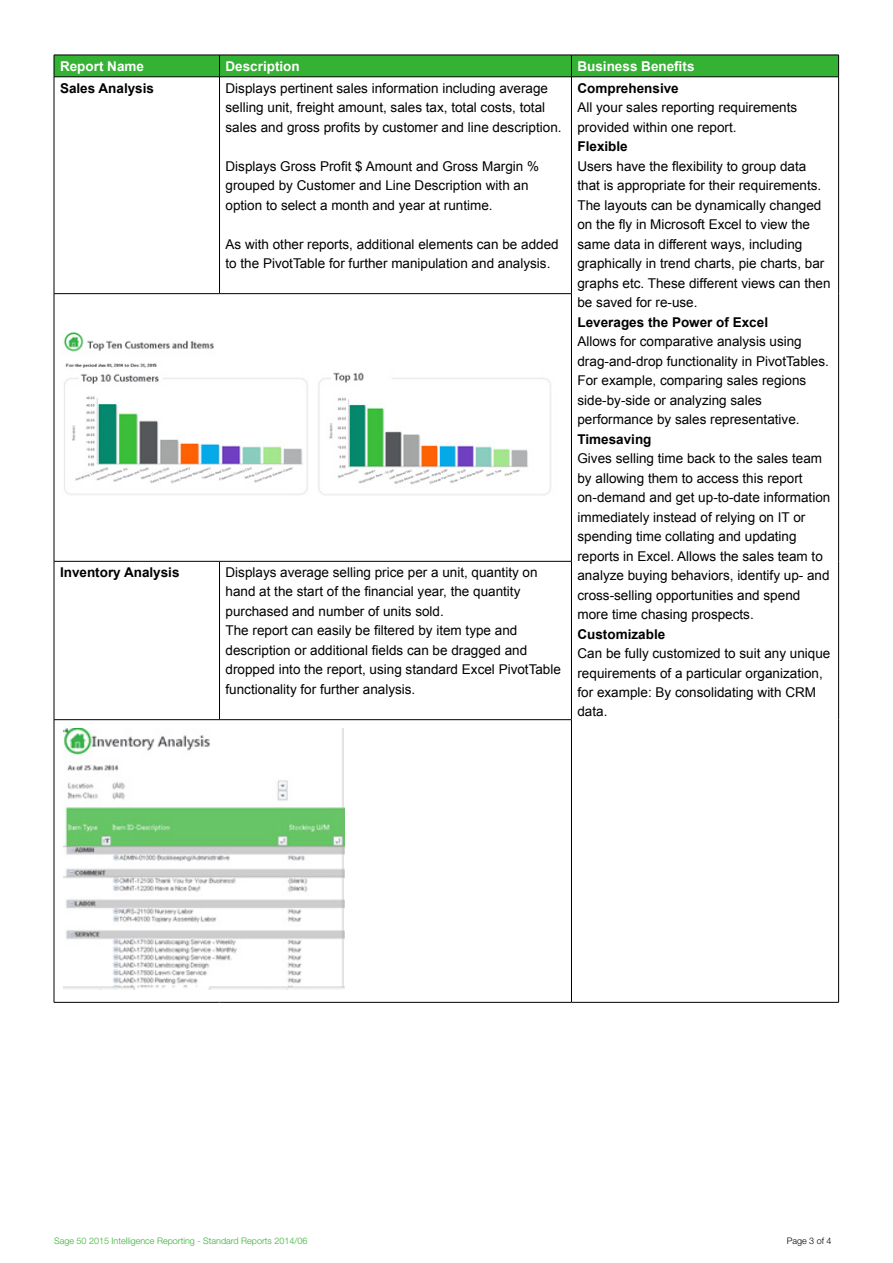
<style>
.page{position:relative;width:893px;height:1263px;background:#fff}
.page>*{position:absolute;margin:0;border:0;box-sizing:border-box;transform-origin:0 0}
.t1{font:13.5px/19.5px "Arial";color:#000}
.t2{font:700 13.5px "Arial";color:#000}
.t3{font:700 13.5px "Arial";color:#fff}
.t4{font:300 9px "Helvetica Neue LT Std";color:#34b233}
.t5{font:300 9px "Helvetica Neue LT Std";color:#000}
</style>
<div class="page">
<hr style="left:219px;top:561px;width:1px;height:158px;background:#000">
<hr style="left:571px;top:77px;width:268px;height:1px;background:#000">
<hr style="left:838px;top:77px;width:1px;height:217px;background:#000">
<hr style="left:838px;top:294px;width:1px;height:267px;background:#000">
<hr style="left:838px;top:561px;width:1px;height:159px;background:#000">
<hr style="left:838px;top:720px;width:1px;height:282px;background:#000">
<hr style="left:54px;top:561px;width:165px;height:1px;background:#000">
<hr style="left:219px;top:561px;width:353px;height:1px;background:#000">
<hr style="left:54px;top:719px;width:165px;height:1px;background:#000">
<hr style="left:219px;top:719px;width:353px;height:1px;background:#000">
<hr style="left:54px;top:1002px;width:165px;height:1px;background:#000">
<hr style="left:219px;top:1002px;width:352px;height:1px;background:#000">
<hr style="left:571px;top:1002px;width:268px;height:1px;background:#000">
<hr style="left:54px;top:77px;width:165px;height:1px;background:#000">
<hr style="left:219px;top:77px;width:352px;height:1px;background:#000">
<hr style="left:54px;top:293px;width:165px;height:1px;background:#000">
<hr style="left:219px;top:293px;width:353px;height:1px;background:#000">
<hr style="left:54px;top:77px;width:1px;height:216px;background:#000">
<hr style="left:54px;top:294px;width:1px;height:267px;background:#000">
<hr style="left:571px;top:294px;width:1px;height:267px;background:#000">
<hr style="left:54px;top:561px;width:1px;height:158px;background:#000">
<hr style="left:571px;top:561px;width:1px;height:158px;background:#000">
<hr style="left:54px;top:720px;width:1px;height:282px;background:#000">
<hr style="left:571px;top:720px;width:1px;height:282px;background:#000">
<svg style="left:54px;top:55px;width:785px;height:22px;background:#31a730"></svg>
<hr style="left:219px;top:77px;width:1px;height:216px;background:#000">
<hr style="left:571px;top:77px;width:1px;height:216px;background:#000">
<img style="left:63px;top:333px;width:488px;height:162px">
<img style="left:63px;top:728px;width:282px;height:262px">
<p class="t3" style="left:60px;top:57px;width:86px">Report Name</p>
<p class="t3" style="left:225px;top:57px;width:76px">Description</p>
<p class="t3" style="left:577px;top:57px;width:119px">Business Benefits</p>
<p class="t2" style="left:60px;top:79px;width:96px">Sales Analysis</p>
<p class="t1" style="left:225px;top:78px;width:338px">Displays pertinent sales information including average selling unit, freight amount, sales tax, total costs, total sales and gross profits by customer and line description.</p>
<p class="t1" style="left:225px;top:156px;width:315px">Displays Gross Profit $ Amount and Gross Margin % grouped by Customer and Line Description with an option to select a month and year at runtime.</p>
<p class="t1" style="left:225px;top:234px;width:335px">As with other reports, additional elements can be added to the PivotTable for further manipulation and analysis.</p>
<p class="t2" style="left:577px;top:79px;width:103px">Comprehensive</p>
<p class="t1" style="left:577px;top:98px;width:221px">All your sales reporting requirements provided within one report.</p>
<p class="t2" style="left:577px;top:137px;width:52px">Flexible</p>
<p class="t1" style="left:577px;top:156px;width:255px">Users have the flexibility to group data that is appropriate for their requirements.<br>The layouts can be dynamically changed on the fly in Microsoft Excel to view the same data in different ways, including graphically in trend charts, pie charts, bar graphs etc. These different views can then be saved for re-use.</p>
<p class="t2" style="left:577px;top:313px;width:192px">Leverages the Power of Excel</p>
<p class="t1" style="left:577px;top:332px;width:253px">Allows for comparative analysis using drag-and-drop functionality in PivotTables.<br>For example, comparing sales regions side-by-side or analyzing sales performance by sales representative.</p>
<p class="t2" style="left:577px;top:430px;width:76px">Timesaving</p>
<p class="t1" style="left:577px;top:449px;width:254px">Gives selling time back to the sales team by allowing them to access this report on-demand and get up-to-date information immediately instead of relying on IT or spending time collating and updating reports in Excel. Allows the sales team to analyze buying behaviors, identify up- and cross-selling opportunities and spend more time chasing prospects.</p>
<p class="t2" style="left:577px;top:625px;width:89px">Customizable</p>
<p class="t1" style="left:577px;top:644px;width:254px">Can be fully customized to suit any unique requirements of a particular organization, for example: By consolidating with CRM data.</p>
<p class="t2" style="left:60px;top:563px;width:121px">Inventory Analysis</p>
<p class="t1" style="left:225px;top:563px;width:337px">Displays average selling price per a unit, quantity on hand at the start of the financial year, the quantity purchased and number of units sold.<br>The report can easily be filtered by item type and description or additional fields can be dragged and dropped into the report, using standard Excel PivotTable functionality for further analysis.</p>
<p class="t4" style="left:54px;top:1235px;width:255px">Sage 50 2015 Intelligence Reporting - Standard Reports 2014/06</p>
<p class="t5" style="left:787px;top:1235px;width:46px">Page 3 of 4</p>
</div>
